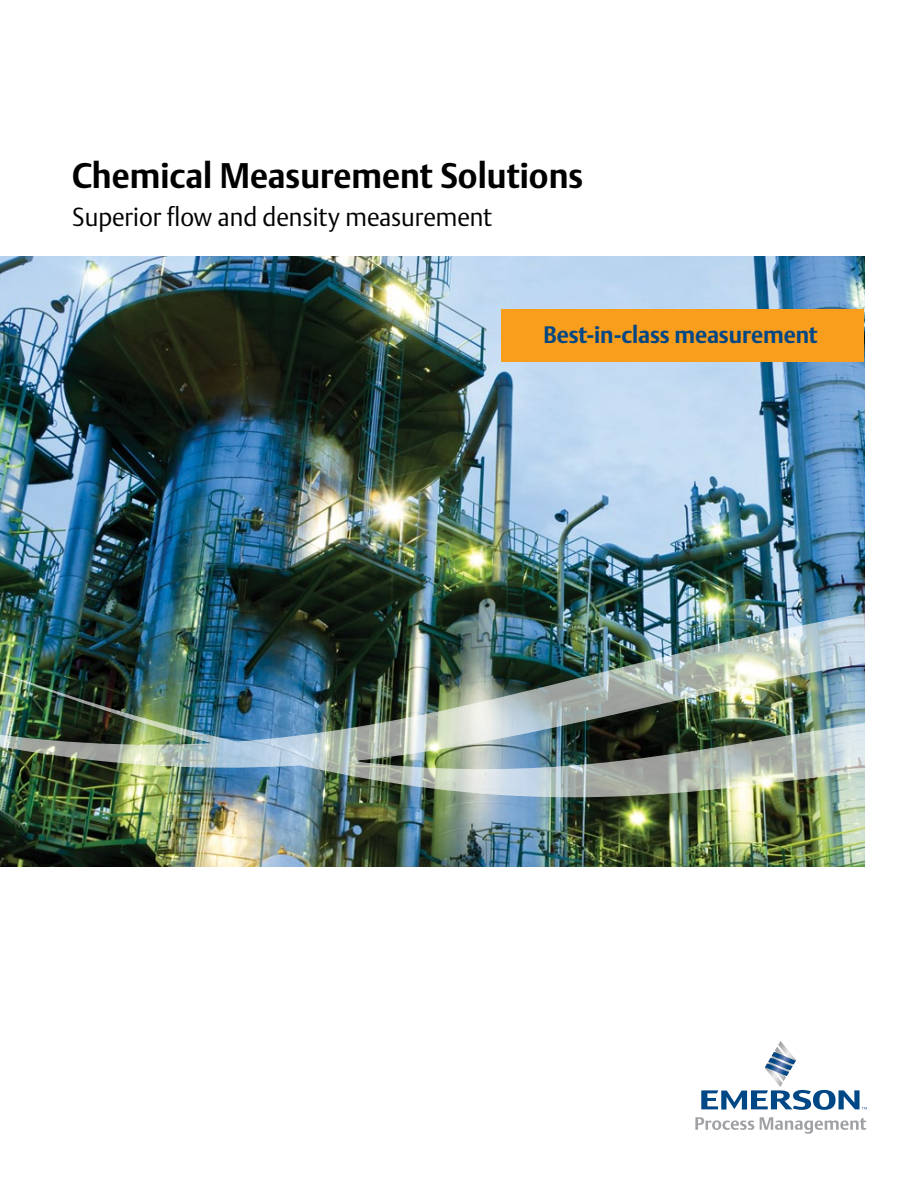
<style>
.page{position:relative;width:918px;height:1188px;background:#fff}
.page>*{position:absolute;margin:0;border:0;box-sizing:border-box;transform-origin:0 0}
.t1{font:700 35.25px "DTL Argo T";color:#000;scale:.95 1}
.t2{font:25.8px "DTL Argo T Light";color:#000;scale:.95 1}
.t3{font:700 23.55px "DTL Argo T";letter-spacing:-.005em;color:#004785;scale:.96 1}
</style>
<div class="page">
<svg style="left:701px;top:1041px;width:166px;height:69px"></svg>
<svg style="left:695px;top:1117px;width:59px;height:13px"></svg>
<svg style="left:760px;top:1117px;width:106px;height:17px"></svg>
<img style="left:0;top:256px;width:864px;height:611px">
<img style="left:0;top:597px;width:865px;height:200px">
<div style="left:502px;top:310px;width:362px;height:52px;background:#f99d1c"></div>
<h1 class="t1" style="left:72px;top:155px;width:539px">Chemical Measurement Solutions</h1>
<p class="t2" style="left:72px;top:201px;width:443px">Superior flow and density measurement</p>
<p class="t3" style="left:544px;top:320px;width:287px">Best-in-class measurement</p>
</div>
